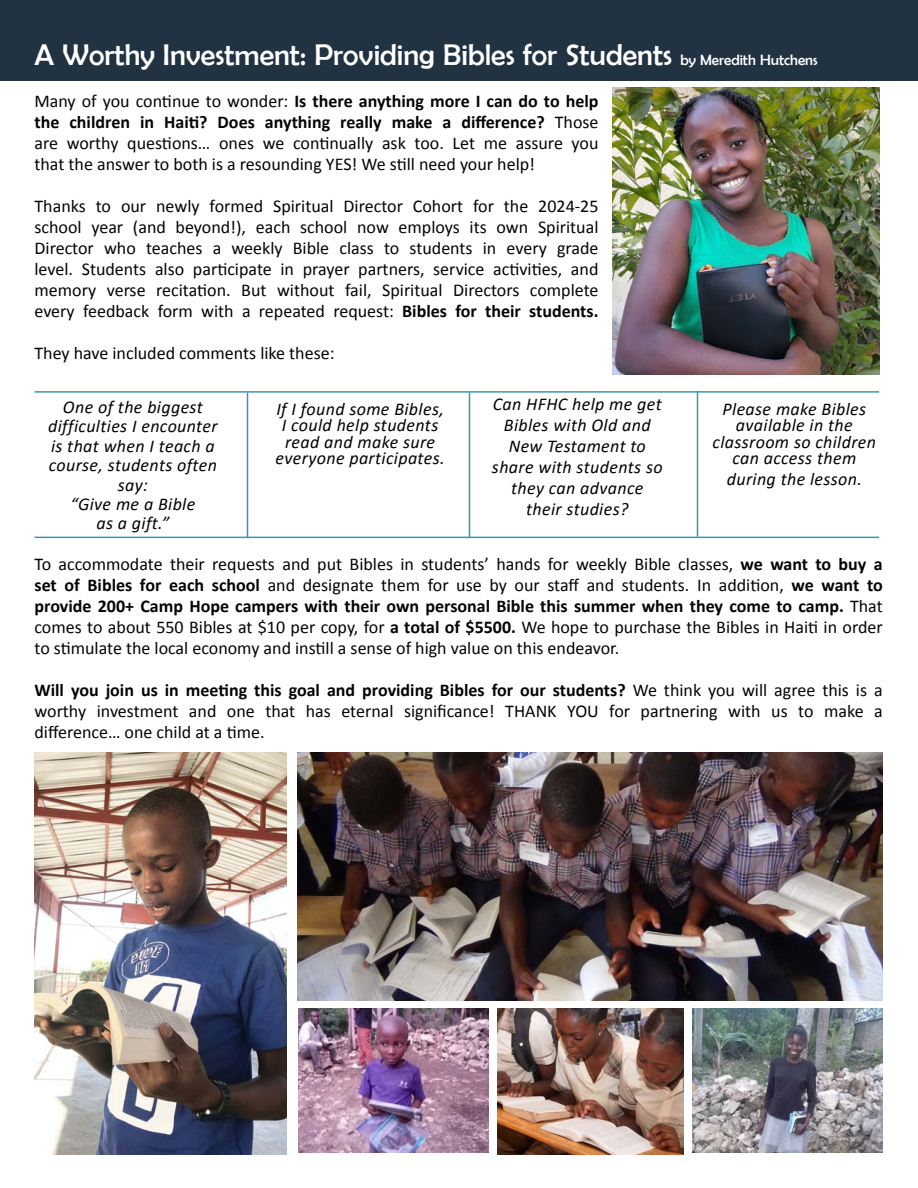
<style>
.page{position:relative;width:918px;height:1188px;background:#fff}
.page>*{position:absolute;margin:0;border:0;box-sizing:border-box;transform-origin:0 0}
.Intro_Paragraph{font:30px "Berlin Sans FB";color:#fff}
.t1{font:18px/21px "Calibri";color:#040503;text-align:justify}
.t2{font:italic 18px/19.5px "Calibri";letter-spacing:.02em;color:#040503;text-align:center}
.s1{font-size:15px}
.s2{font-weight:700}
</style>
<div class="page">
<div style="left:0;top:0;width:918px;height:81px;background:#213343"></div>
<img style="left:497px;top:1009px;width:186px;height:145px">
<img style="left:298px;top:1009px;width:190px;height:144px">
<img style="left:612px;top:88px;width:267px;height:286px">
<img style="left:34px;top:753px;width:252px;height:402px">
<hr style="left:34px;top:391px;width:845px;height:2px;background:#3996b3">
<hr style="left:34px;top:537px;width:845px;height:1px;background:#3996b3">
<hr style="left:247px;top:393px;width:1px;height:145px;background:#3996b3">
<hr style="left:469px;top:393px;width:1px;height:145px;background:#3996b3">
<hr style="left:697px;top:391px;width:1px;height:146px;background:#3996b3">
<img style="left:297px;top:753px;width:586px;height:247px">
<img style="left:692px;top:1009px;width:191px;height:144px">
<p class="Intro_Paragraph" style="left:34px;top:38px;width:785px">A Worthy Investment: Providing Bibles for Students <span class="s1">by Meredith Hutchens</span></p>
<p class="t1" style="left:34px;top:90px;width:566px">Many of you continue to wonder: <span class="s2">Is there anything more I can do to help the children in Haiti? Does anything really make a difference?</span> Those are worthy questions… ones we continually ask too. Let me assure you that the answer to both is a resounding YES! We still need your help!</p>
<p class="t1" style="left:34px;top:195px;width:566px">Thanks to our newly formed Spiritual Director Cohort for the 2024-25 school year (and beyond!), each school now employs its own Spiritual Director who teaches a weekly Bible class to students in every grade level. Students also participate in prayer partners, service activities, and memory verse recitation. But without fail, Spiritual Directors complete every feedback form with a repeated request: <span class="s2">Bibles for their students.</span></p>
<p class="t1" style="left:34px;top:342px;width:302px">They have included comments like these:</p>
<p class="t2" style="left:48px;top:396px;width:171px">One of the biggest difficulties I encounter is that when I teach a course, students often say:<br>“Give me a Bible<br>as a gift.”</p>
<p class="t2" style="left:276px;top:400px;width:171px;line-height:16.5px">If I found some Bibles,<br>I could help students read and make sure everyone participates.</p>
<p class="t2" style="left:492px;top:393px;width:172px;line-height:21px">Can HFHC help me get<br>Bibles with Old and<br>New Testament to share with students so they can advance their studies?</p>
<p class="t2" style="left:713px;top:400px;width:165px;line-height:16.5px">Please make Bibles available in the classroom so children can access them</p>
<p class="t2" style="left:727px;top:469px;width:137px">during the lesson.</p>
<p class="t1" style="left:34px;top:553px;width:850px">To accommodate their requests and put Bibles in students’ hands for weekly Bible classes, <span class="s2">we want to buy a set of Bibles for each school</span> and designate them for use by our staff and students. In addition, <span class="s2">we want to provide 200+ Camp Hope campers with their own personal Bible this summer when they come to camp.</span> That comes to about 550 Bibles at $10 per copy, for <span class="s2">a total of $5500.</span> We hope to purchase the Bibles in Haiti in order to stimulate the local economy and instill a sense of high value on this endeavor.</p>
<p class="t1" style="left:34px;top:679px;width:850px"><span class="s2">Will you join us in meeting this goal and providing Bibles for our students?</span> We think you will agree this is a worthy investment and one that has eternal significance! THANK YOU for partnering with us to make a difference… one child at a time.</p>
</div>
